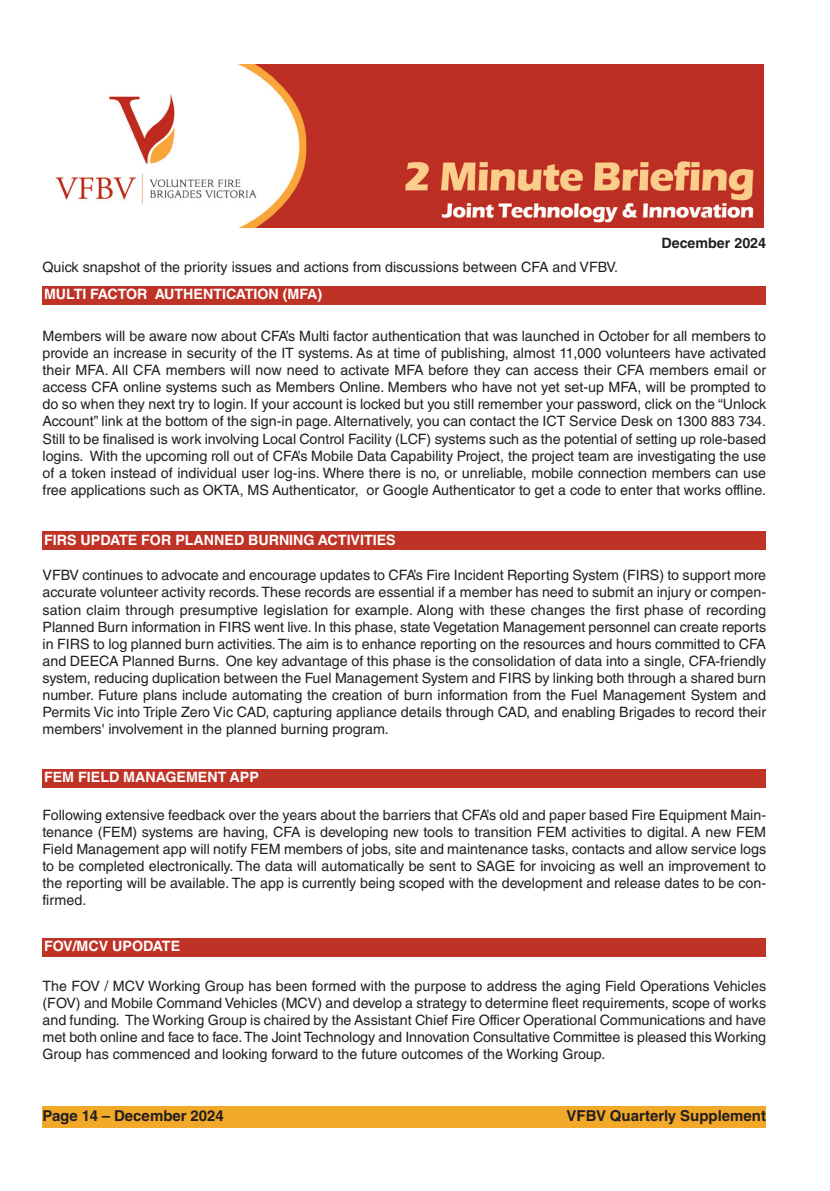
<style>
.page{position:relative;width:830px;height:1191px;background:#fff}
.page>*{position:absolute;margin:0;border:0;box-sizing:border-box;transform-origin:0 0}
.t1{font:700 15px "Helvetica LT Std";color:#231f20}
.t2{font:14.25px/17.1px "Helvetica LT Std";color:#231f20;text-align:justify}
.t3{font:700 14.25px "Helvetica LT Std";color:#fff}
.t4{font:700 14.25px "Helvetica LT Std";color:#231f20}
</style>
<div class="page">
<div style="left:43px;top:286px;width:722px;height:19px;background:#bf3226"></div>
<div style="left:43px;top:532px;width:722px;height:18px;background:#bf3226"></div>
<div style="left:43px;top:770px;width:722px;height:18px;background:#bf3226"></div>
<div style="left:43px;top:938px;width:722px;height:18px;background:#bf3226"></div>
<div style="left:43px;top:1106px;width:722px;height:21px;background:#f2a828"></div>
<img style="left:55px;top:64px;width:708px;height:164px">
<p class="t2" style="left:43px;top:260px;width:577px">Quick snapshot of the priority issues and actions from discussions between CFA and VFBV.</p>
<p class="t3" style="left:44px;top:289px;width:279px">MULTI FACTOR AUTHENTICATION (MFA)</p>
<p class="t4" style="left:661px;top:238px;width:106px">December 2024</p>
<p class="t2" style="left:43px;top:329px;width:724px">Members will be aware now about CFA’s Multi factor authentication that was launched in October for all members to provide an increase in security of the IT systems. As at time of publishing, almost 11,000 volunteers have activated their MFA. All CFA members will now need to activate MFA before they can access their CFA members email or access CFA online systems such as Members Online. Members who have not yet set-up MFA, will be prompted to do so when they next try to login. If your account is locked but you still remember your password, click on the “Unlock Account” link at the bottom of the sign-in page. Alternatively, you can contact the ICT Service Desk on 1300 883 734.<br>Still to be finalised is work involving Local Control Facility (LCF) systems such as the potential of setting up role-based logins. With the upcoming roll out of CFA’s Mobile Data Capability Project, the project team are investigating the use of a token instead of individual user log-ins. Where there is no, or unreliable, mobile connection members can use free applications such as OKTA, MS Authenticator, or Google Authenticator to get a code to enter that works offline.</p>
<p class="t3" style="left:44px;top:534px;width:353px">FIRS UPDATE FOR PLANNED BURNING ACTIVITIES</p>
<p class="t2" style="left:43px;top:568px;width:724px">VFBV continues to advocate and encourage updates to CFA’s Fire Incident Reporting System (FIRS) to support more accurate volunteer activity records. These records are essential if a member has need to submit an injury or compen&shy;sation claim through presumptive legislation for example. Along with these changes the first phase of recording Planned Burn information in FIRS went live. In this phase, state Vegetation Management personnel can create reports in FIRS to log planned burn activities. The aim is to enhance reporting on the resources and hours committed to CFA and DEECA Planned Burns. One key advantage of this phase is the consolidation of data into a single, CFA-friendly system, reducing duplication between the Fuel Management System and FIRS by linking both through a shared burn number. Future plans include automating the creation of burn information from the Fuel Management System and Permits Vic into Triple Zero Vic CAD, capturing appliance details through CAD, and enabling Brigades to record their members' involvement in the planned burning program.</p>
<p class="t3" style="left:44px;top:772px;width:216px">FEM FIELD MANAGEMENT APP</p>
<p class="t2" style="left:43px;top:807px;width:724px">Following extensive feedback over the years about the barriers that CFA’s old and paper based Fire Equipment Main&shy;tenance (FEM) systems are having, CFA is developing new tools to transition FEM activities to digital. A new FEM Field Management app will notify FEM members of jobs, site and maintenance tasks, contacts and allow service logs to be completed electronically. The data will automatically be sent to SAGE for invoicing as well an improvement to the reporting will be available. The app is currently being scoped with the development and release dates to be con&shy;firmed.</p>
<p class="t3" style="left:44px;top:940px;width:137px">FOV/MCV UPODATE</p>
<p class="t2" style="left:43px;top:978px;width:724px">The FOV / MCV Working Group has been formed with the purpose to address the aging Field Operations Vehicles (FOV) and Mobile Command Vehicles (MCV) and develop a strategy to determine fleet requirements, scope of works and funding. The Working Group is chaired by the Assistant Chief Fire Officer Operational Communications and have met both online and face to face. The Joint Technology and Innovation Consultative Committee is pleased this Working Group has commenced and looking forward to the future outcomes of the Working Group.</p>
<p class="t1" style="left:43px;top:1110px;width:183px">Page 14 – December 2024</p>
<p class="t1" style="left:566px;top:1110px;width:201px">VFBV Quarterly Supplement</p>
</div>
